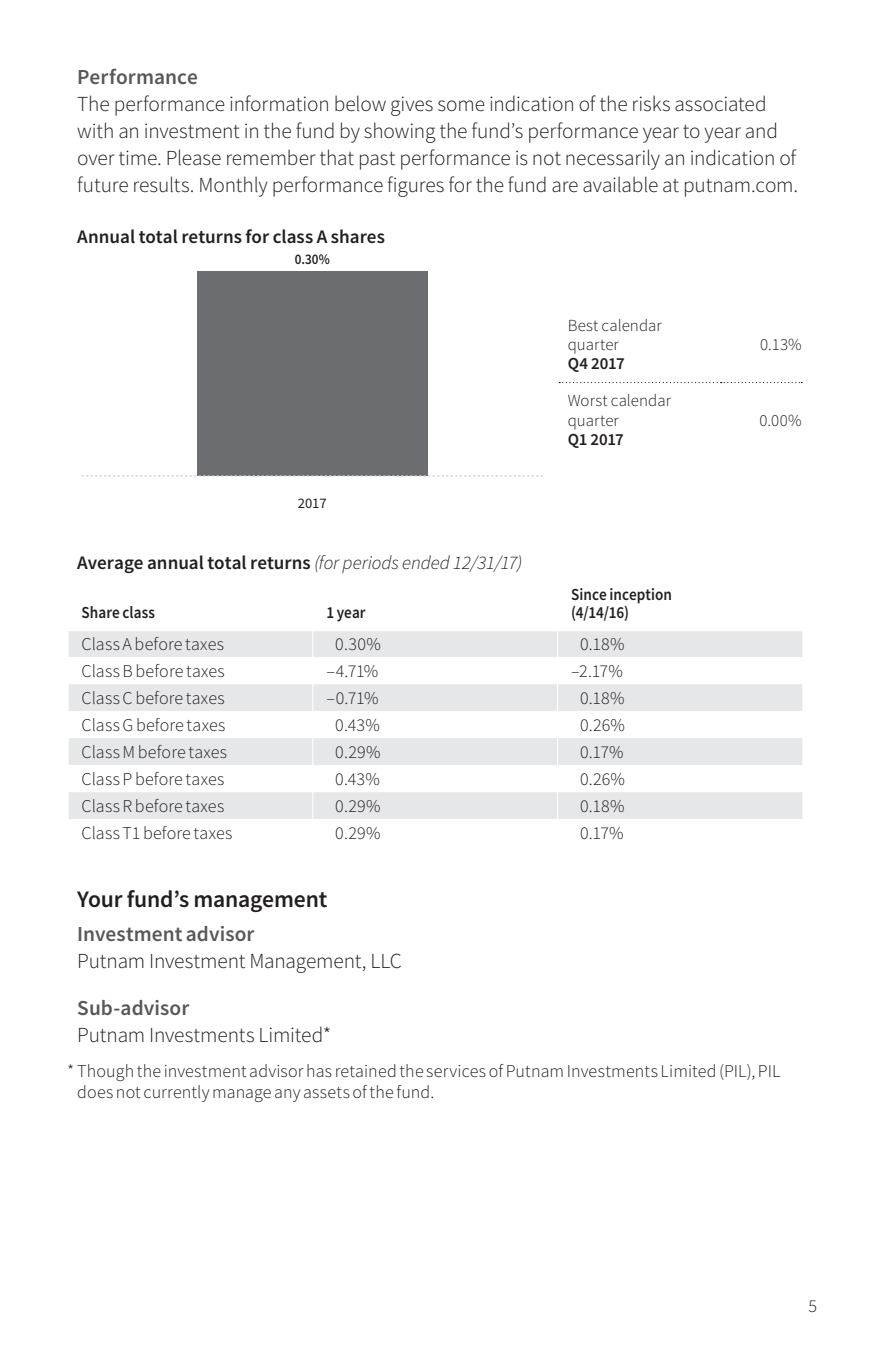
<style>
.page{position:relative;width:871px;height:1357px;background:#fff}
.page>*{position:absolute;margin:0;border:0;box-sizing:border-box;transform-origin:0 0}
.SubHead_1{font:600 23.62px "Source Sans Pro";letter-spacing:-.01em;color:#231f20}
.Text{font:300 21.38px/27px "Source Sans Pro";letter-spacing:-.005em;color:#231f20}
.SubHead_2{font:600 21.38px "Source Sans Pro";letter-spacing:.005em;color:#57585a}
.SubHead_3{font:600 19.12px "Source Sans Pro";color:#231f20}
.Table_Left{font:300 18px "Source Sans Pro";letter-spacing:.005em;color:#231f20}
.Foot_symbol2{font:300 18px/21.4px "Source Sans Pro";letter-spacing:.01em;color:#231f20}
.Chart_Table_Stub{font:300 16.88px/19.1px "Source Sans Pro";color:#231f20}
.Table_ColHd_Left{font:600 16.88px/18px "Source Sans Pro";letter-spacing:.005em;color:#231f20;scale:.9 1}
.Chart_Table_Column{font:300 16.88px "Source Sans Pro";color:#231f20}
.t1{font:600 14.62px "Source Sans Pro";color:#231f20;scale:.9 1}
.t2{font:14.62px "Source Sans Pro";color:#231f20}
.s1{font-weight:600}
.s2{font-weight:300;font-style:italic}
</style>
<div class="page">
<div style="left:197px;top:271px;width:231px;height:205px;background:#6c6d70"></div>
<svg style="left:82px;top:475px;width:461px;height:1px"></svg>
<svg style="left:559px;top:382px;width:243px;height:1px"></svg>
<div style="left:69px;top:631px;width:733px;height:26px;background:#e6e7e9"></div>
<svg style="left:69px;top:684px;width:733px;height:135px;fill:#e6e7e9"></svg>
<svg style="left:312px;top:631px;width:1px;height:188px"></svg>
<svg style="left:557px;top:631px;width:1px;height:188px"></svg>
<p class="SubHead_2" style="left:77px;top:62px;width:122px">Performance</p>
<p class="Text" style="left:77px;top:90px;width:722px">The performance information below gives some indication of the risks associated with an investment in the fund by showing the fund’s performance year to year and over time. Please remember that past performance is not necessarily an indication of future results. Monthly performance figures for the fund are available at putnam.com.</p>
<p class="SubHead_3" style="left:77px;top:224px;width:309px">Annual total returns for class A shares</p>
<p class="t1" style="left:295px;top:250px;width:40px">0.30%</p>
<p class="Chart_Table_Stub" style="left:568px;top:316px;width:96px">Best calendar quarter<br><span class="s1">Q4 2017</span></p>
<p class="t2" style="left:298px;top:494px;width:31px">2017</p>
<p class="SubHead_3" style="left:77px;top:550px;width:447px">Average annual total returns <span class="s2">(for periods ended 12/31/17)</span></p>
<p class="Table_ColHd_Left" style="left:82px;top:603px;width:83px">Share class</p>
<p class="Table_ColHd_Left" style="left:326px;top:603px;width:45px">1 year</p>
<p class="Chart_Table_Stub" style="left:568px;top:391px;width:105px">Worst calendar quarter<br><span class="s1">Q1 2017</span></p>
<p class="Table_ColHd_Left" style="left:571px;top:585px;width:114px">Since inception (4/14/16)</p>
<p class="Table_Left" style="left:82px;top:633px;width:144px">Class A before taxes</p>
<p class="Table_Left" style="left:335px;top:633px;width:47px">0.30%</p>
<p class="Table_Left" style="left:580px;top:633px;width:46px">0.18%</p>
<p class="Table_Left" style="left:82px;top:660px;width:145px">Class B before taxes</p>
<p class="Table_Left" style="left:326px;top:660px;width:54px">–4.71%</p>
<p class="Table_Left" style="left:571px;top:660px;width:53px">–2.17%</p>
<p class="Table_Left" style="left:82px;top:687px;width:145px">Class C before taxes</p>
<p class="Table_Left" style="left:326px;top:687px;width:54px">–0.71%</p>
<p class="Table_Left" style="left:580px;top:687px;width:46px">0.18%</p>
<p class="Table_Left" style="left:82px;top:714px;width:145px">Class G before taxes</p>
<p class="Table_Left" style="left:335px;top:714px;width:46px">0.43%</p>
<p class="Table_Left" style="left:580px;top:714px;width:46px">0.26%</p>
<p class="Table_Left" style="left:82px;top:741px;width:147px">Class M before taxes</p>
<p class="Table_Left" style="left:335px;top:741px;width:47px">0.29%</p>
<p class="Table_Left" style="left:580px;top:741px;width:45px">0.17%</p>
<p class="Table_Left" style="left:82px;top:768px;width:144px">Class P before taxes</p>
<p class="Table_Left" style="left:335px;top:768px;width:46px">0.43%</p>
<p class="Table_Left" style="left:580px;top:768px;width:46px">0.26%</p>
<p class="Table_Left" style="left:82px;top:795px;width:144px">Class R before taxes</p>
<p class="Table_Left" style="left:335px;top:795px;width:47px">0.29%</p>
<p class="Table_Left" style="left:580px;top:795px;width:46px">0.18%</p>
<p class="Table_Left" style="left:82px;top:822px;width:152px">Class T1 before taxes</p>
<p class="Table_Left" style="left:335px;top:822px;width:47px">0.29%</p>
<p class="Table_Left" style="left:580px;top:822px;width:45px">0.17%</p>
<p class="Chart_Table_Column" style="left:760px;top:334px;width:43px">0.13%</p>
<p class="Chart_Table_Column" style="left:759px;top:410px;width:44px">0.00%</p>
<p class="SubHead_1" style="left:77px;top:883px;width:251px">Your fund’s management</p>
<p class="SubHead_2" style="left:77px;top:919px;width:179px">Investment advisor</p>
<p class="Text" style="left:77px;top:947px;width:326px">Putnam Investment Management, LLC</p>
<p class="SubHead_2" style="left:77px;top:994px;width:114px">Sub-advisor</p>
<p class="Text" style="left:77px;top:1021px;width:256px">Putnam Investments Limited*</p>
<p class="Foot_symbol2" style="left:77px;top:1060px;width:705px;text-indent:-10px">* Though the investment advisor has retained the services of Putnam Investments Limited (PIL), PIL does not currently manage any assets of the fund.</p>
<p class="Foot_symbol2" style="left:808px;top:1295px;width:10px">5</p>
</div>
